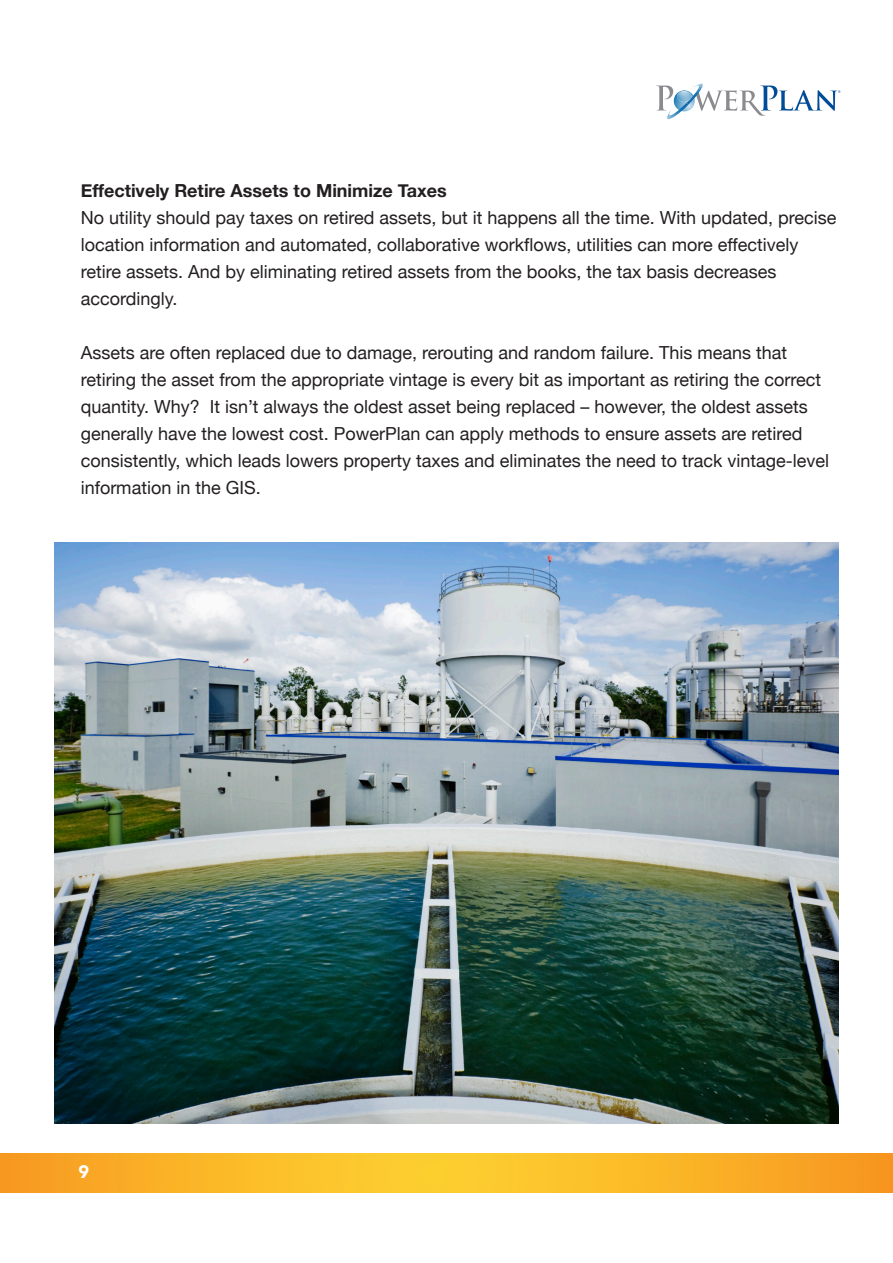
<style>
.page{position:relative;width:893px;height:1263px;background:#fff}
.page>*{position:absolute;margin:0;border:0;box-sizing:border-box;transform-origin:0 0}
.t1{font:18px/27px "Helvetica Neue";color:#231f20}
.t2{font:700 18px "Helvetica Neue";color:#231f20}
.t3{font:900 18px "Avenir";color:#fff}
</style>
<div class="page">
<svg style="left:0;top:1153px;width:893px;height:39px;background:#fab528"></svg>
<svg style="left:656px;top:83px;width:184px;height:36px"></svg>
<img style="left:54px;top:543px;width:785px;height:580px">
<p class="t2" style="left:81px;top:177px;width:368px">Effectively Retire Assets to Minimize Taxes</p>
<p class="t1" style="left:81px;top:205px;width:757px">No utility should pay taxes on retired assets, but it happens all the time. With updated, precise location information and automated, collaborative workflows, utilities can more effectively retire assets. And by eliminating retired assets from the books, the tax basis decreases accordingly.</p>
<p class="t1" style="left:81px;top:340px;width:750px">Assets are often replaced due to damage, rerouting and random failure. This means that retiring the asset from the appropriate vintage is every bit as important as retiring the correct quantity. Why? It isn’t always the oldest asset being replaced – however, the oldest assets generally have the lowest cost. PowerPlan can apply methods to ensure assets are retired consistently, which leads lowers property taxes and eliminates the need to track vintage-level information in the GIS.</p>
<p class="t3" style="left:78px;top:1156px;width:12px">9</p>
</div>
